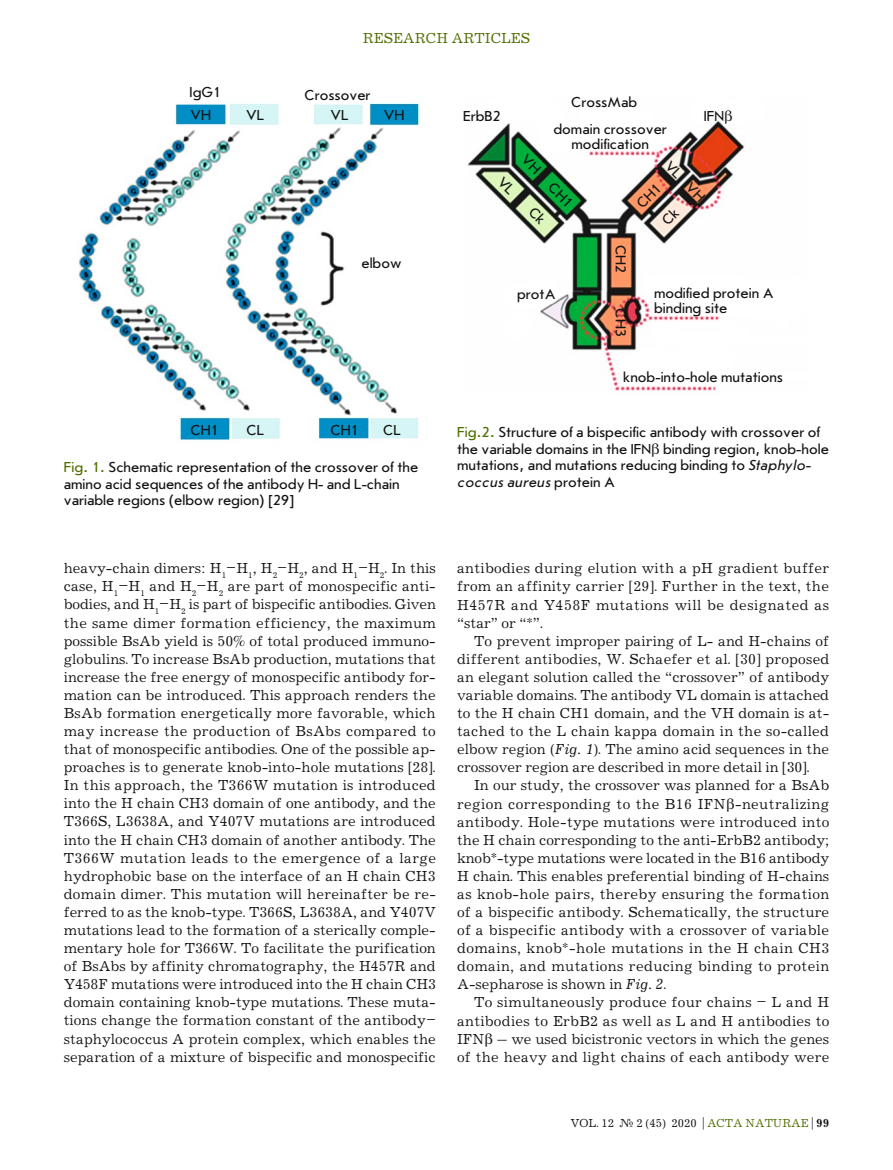
<style>
.page{position:relative;width:893px;height:1170px;background:#fff}
.page>*{position:absolute;margin:0;border:0;box-sizing:border-box;transform-origin:0 0}
.t1{font:15px/18px "Journal C";color:#131413;text-align:justify}
.t2{font:15px/16.5px "Journal Sans C";color:#131413}
.t3{font:15px "Journal C";color:#4e6f00}
.t4{font:12px "Journal C";color:#131413}
.s1{color:#4e6f00}
.s2{font-family:"Newton C Pro"}
.s3{font-style:italic}
.s4{font-weight:700}
</style>
<div class="page">
<img style="left:78px;top:103px;width:342px;height:337px">
<img style="left:468px;top:121px;width:277px;height:270px">
<svg style="left:497px;top:153px;width:75px;height:72px"></svg>
<img style="left:636px;top:160px;width:70px;height:66px">
<p class="t3" style="left:363px;top:31px;width:169px">RESEARCH ARTICLES</p>
<p class="t2" style="left:190px;top:84px;width:33px">IgG1</p>
<p class="t2" style="left:304px;top:87px;width:68px">Crossover</p>
<p class="t2" style="left:190px;top:107px;width:22px">VH</p>
<p class="t2" style="left:246px;top:107px;width:20px">VL</p>
<p class="t2" style="left:331px;top:107px;width:20px">VL</p>
<p class="t2" style="left:384px;top:107px;width:22px">VH</p>
<p class="t2" style="left:361px;top:255px;width:42px">elbow</p>
<p class="t2" style="left:190px;top:422px;width:30px">CH1</p>
<p class="t2" style="left:247px;top:422px;width:19px">CL</p>
<p class="t2" style="left:331px;top:422px;width:30px">CH1</p>
<p class="t2" style="left:383px;top:422px;width:19px">CL</p>
<p class="t2" style="left:64px;top:459px;width:356px"><span class="s1">Fig. 1.</span> Schematic representation of the crossover of the amino acid sequences of the antibody H- and L-chain variable regions (elbow region) [29]</p>
<p class="t2" style="left:571px;top:94px;width:68px">CrossMab</p>
<p class="t2" style="left:463px;top:108px;width:39px">ErbB2</p>
<p class="t2" style="left:704px;top:108px;width:30px">IFN<span class="s2">β</span></p>
<p class="t2" style="left:553px;top:121px;width:115px;line-height:15px;text-align:center">domain crossover modification</p>
<p class="t2" style="left:517px;top:286px;width:40px">protA</p>
<p class="t2" style="left:629px;top:245px;width:30px;rotate:90deg">CH2</p>
<p class="t2" style="left:629px;top:308px;width:30px;rotate:90deg">CH3</p>
<p class="t2" style="left:654px;top:286px;width:121px;line-height:15px">modified protein A binding site</p>
<p class="t2" style="left:623px;top:369px;width:162px">knob-into-hole mutations</p>
<p class="t2" style="left:457px;top:424px;width:373px"><span class="s1">Fig.2.</span> Structure of a bispecific antibody with crossover of the variable domains in the IFN<span class="s2">β</span> binding region, knob-hole mutations, and mutations reducing binding to <span class="s3">Staphylo&shy;coccus aureus</span> protein A</p>
<p class="t1" style="left:64px;top:560px;width:374px">heavy-chain dimers: H<sub>1</sub>–H<sub>1</sub>, H<sub>2</sub>–H<sub>2</sub>, and H<sub>1</sub>–H<sub>2</sub>. In this case, H<sub>1</sub>–H<sub>1</sub> and H<sub>2</sub>–H<sub>2</sub> are part of monospecific anti&shy;bodies, and H<sub>1</sub>–H<sub>2</sub> is part of bispecific antibodies. Given the same dimer formation efficiency, the maximum possible BsAb yield is 50% of total produced immuno&shy;globulins. To increase BsAb production, mutations that increase the free energy of monospecific antibody for&shy;mation can be introduced. This approach renders the BsAb formation energetically more favorable, which may increase the production of BsAbs compared to that of monospecific antibodies. One of the possible ap&shy;proaches is to generate knob-into-hole mutations [28].<br>In this approach, the T366W mutation is introduced into the H chain CH3 domain of one antibody, and the T366S, L3638A, and Y407V mutations are introduced into the H chain CH3 domain of another antibody. The T366W mutation leads to the emergence of a large hydrophobic base on the interface of an H chain CH3 domain dimer. This mutation will hereinafter be re&shy;ferred to as the knob-type. T366S, L3638A, and Y407V mutations lead to the formation of a sterically comple&shy;mentary hole for T366W. To facilitate the purification of BsAbs by affinity chromatography, the H457R and Y458F mutations were introduced into the H chain CH3 domain containing knob-type mutations. These muta&shy;tions change the formation constant of the antibody– staphylococcus A protein complex, which enables the separation of a mixture of bispecific and monospecific</p>
<p class="t1" style="left:457px;top:560px;width:374px">antibodies during elution with a pH gradient buffer from an affinity carrier [29]. Further in the text, the H457R and Y458F mutations will be designated as “star” or “*”.</p>
<p class="t1" style="left:457px;top:632px;width:374px;text-indent:17px">To prevent improper pairing of L- and H-chains of different antibodies, W. Schaefer et al. [30] proposed an elegant solution called the “crossover” of antibody variable domains. The antibody VL domain is attached to the H chain CH1 domain, and the VH domain is at&shy;tached to the L chain kappa domain in the so-called elbow region (<span class="s3">Fig. 1</span>). The amino acid sequences in the crossover region are described in more detail in [30].</p>
<p class="t1" style="left:457px;top:777px;width:374px;text-indent:17px">In our study, the crossover was planned for a BsAb region corresponding to the B16 IFN<span class="s2">β</span>-neutralizing antibody. Hole-type mutations were introduced into the H chain corresponding to the anti-ErbB2 antibody; knob*-type mutations were located in the B16 antibody H chain. This enables preferential binding of H-chains as knob-hole pairs, thereby ensuring the formation of a bispecific antibody. Schematically, the structure of a bispecific antibody with a crossover of variable domains, knob*-hole mutations in the H chain CH3 domain, and mutations reducing binding to protein A-sepharose is shown in <span class="s3">Fig. 2</span>.</p>
<p class="t1" style="left:457px;top:994px;width:374px;text-indent:17px">To simultaneously produce four chains – L and H antibodies to ErbB2 as well as L and H antibodies to IFN<span class="s2">β –</span> we used bicistronic vectors in which the genes of the heavy and light chains of each antibody were</p>
<p class="t4" style="left:570px;top:1116px;width:260px">VOL. 12 № 2 (45) 2020 | <span class="s1">ACTA NATURAE</span> | <span class="s4">99</span></p>
</div>
